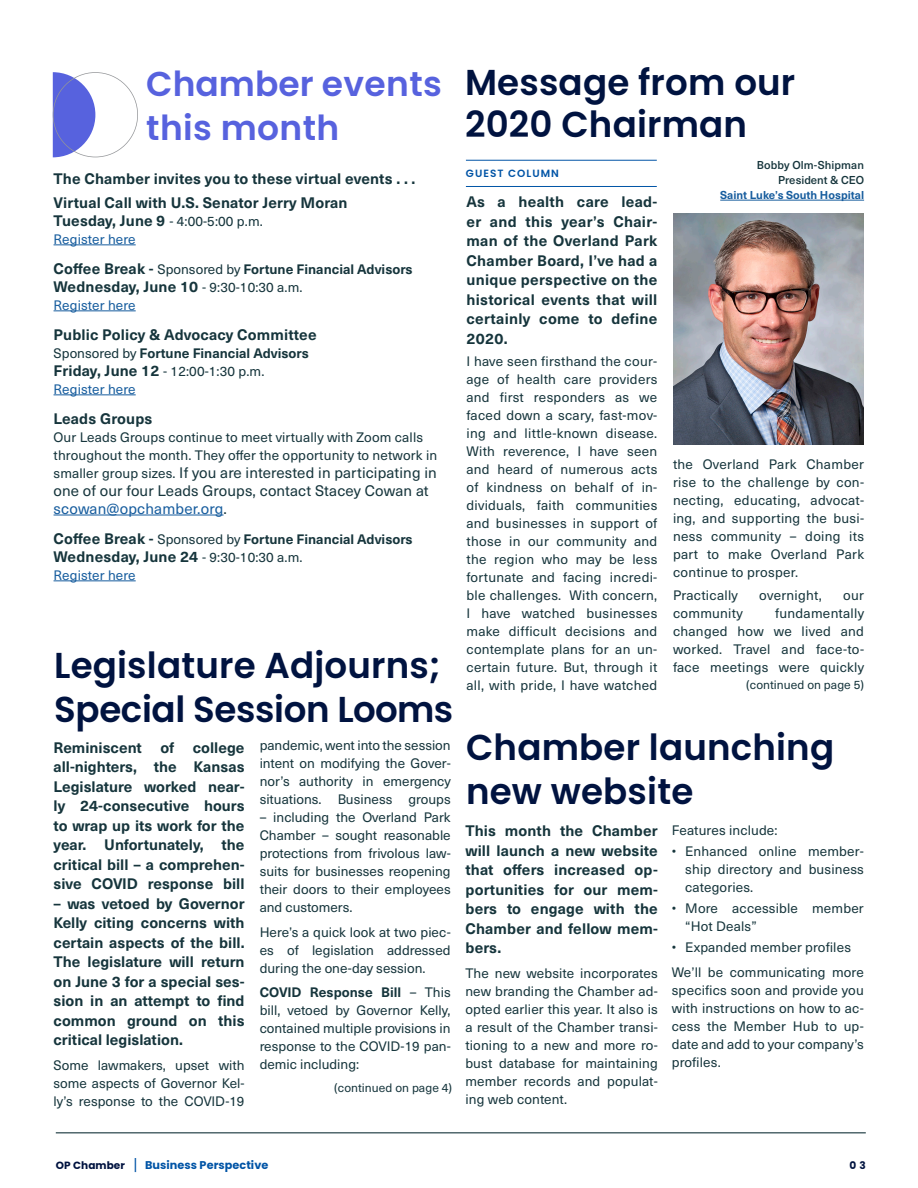
<style>
.page{position:relative;width:918px;height:1188px;background:#fff}
.page>*{position:absolute;margin:0;border:0;box-sizing:border-box;transform-origin:0 0}
.Headline{font:600 36px/43.5px "Poppins";letter-spacing:.005em;color:#001340}
.t1{font:600 34.5px/43.5px "Poppins";letter-spacing:.01em;color:#5762de}
.t2{font:700 15px/19.5px "Neue Haas Unica W1 G";letter-spacing:.01em;color:#16353c;text-align:justify}
.t3{font:15px/18px "Neue Haas Unica W1 G";letter-spacing:.01em;color:#16353c}
.t4{font:13.5px/18px "Neue Haas Unica W1 G";letter-spacing:.01em;color:#16353c;text-align:justify}
.t5{font:700 13.5px "Neue Haas Unica W1 G";color:#16353c}
.t6{font:13.5px "Neue Haas Unica W1 G";letter-spacing:.01em;color:#175d9e}
.t7{font:12px "Neue Haas Unica W1 G";letter-spacing:.005em;color:#16353c}
.t8{font:700 11.25px "Poppins";letter-spacing:.005em;color:#0154a6}
.t9{font:500 11.25px "Neue Haas Unica W1 G";letter-spacing:.01em;color:#16353c}
.t10{font:700 11.25px "Neue Haas Unica W1 G";color:#175d9e}
.t11{font:600 10.5px "Poppins";letter-spacing:.1em;color:#0154a6}
.t12{font:700 10.5px "Poppins";color:#001340}
.s1{font-weight:700;font-size:15px}
.s2{font-size:15px}
.s3{font-weight:400}
.s4{font-weight:400;font-size:13.5px}
.s5{font-size:13.5px}
.s6{color:#175d9e}
.s7{font-weight:700}
.s8{font-size:10.5px;color:#001340}
.s9{font-family:"Neue Haas Unica W1 G";font-weight:400;font-size:15px}
</style>
<div class="page">
<hr style="left:56px;top:1132px;width:810px;height:1px;background:#16353c">
<hr style="left:54px;top:245px;width:82px;height:1px;background:#175d9e">
<hr style="left:54px;top:311px;width:82px;height:1px;background:#175d9e">
<hr style="left:54px;top:395px;width:82px;height:1px;background:#175d9e">
<hr style="left:54px;top:515px;width:170px;height:1px;background:#175d9e">
<hr style="left:54px;top:581px;width:82px;height:1px;background:#175d9e">
<svg style="left:53px;top:72px;width:85px;height:85px"></svg>
<img style="left:673px;top:213px;width:191px;height:231px">
<hr style="left:466px;top:160px;width:191px;height:1px;background:#0154a6">
<hr style="left:466px;top:186px;width:191px;height:1px;background:#0154a6">
<hr style="left:720px;top:200px;width:144px;height:1px;background:#175d9e">
<p class="t1" style="left:146px;top:63px;width:297px">Chamber events this month</p>
<p class="Headline" style="left:465px;top:62px;width:332px;line-height:42px">Message from our<br>2020 Chairman</p>
<p class="t2" style="left:54px;top:167px;width:363px">The Chamber invites you to these virtual events . . .</p>
<p class="t2" style="left:54px;top:191px;width:295px">Virtual Call with U.S. Senator Jerry Moran</p>
<p class="t4" style="left:54px;top:211px;width:211px"><span class="s1">Tuesday, June 9</span> - 4:00-5:00 p.m.</p>
<p class="t6" style="left:54px;top:229px;width:84px">Register here</p>
<p class="t5" style="left:54px;top:258px;width:361px"><span class="s2">Coffee Break -</span> <span class="s3">Sponsored by</span> Fortune Financial Advisors</p>
<p class="t2" style="left:54px;top:275px;width:251px">Wednesday, June 10 <span class="s4">- 9:30-10:30 a.m.</span></p>
<p class="t6" style="left:54px;top:295px;width:84px">Register here</p>
<p class="t2" style="left:54px;top:323px;width:265px">Public Policy &amp; Advocacy Committee</p>
<p class="t5" style="left:54px;top:342px;width:257px"><span class="s3">Sponsored by</span> Fortune Financial Advisors</p>
<p class="t4" style="left:54px;top:361px;width:212px"><span class="s1">Friday, June 12</span> - 12:00-1:30 p.m.</p>
<p class="t6" style="left:54px;top:379px;width:84px">Register here</p>
<p class="t2" style="left:54px;top:407px;width:100px">Leads Groups</p>
<p class="t4" style="left:54px;top:427px;width:385px">Our Leads Groups continue to meet virtually with Zoom calls throughout the month. They offer the opportunity to network in</p>
<p class="t3" style="left:54px;top:462px;width:385px"><span class="s5">smaller group sizes.</span> If you are interested in participating in one of our four Leads Groups, contact Stacey Cowan at <span class="s6">scowan@opchamber.org</span>.</p>
<p class="t5" style="left:54px;top:528px;width:361px"><span class="s2">Coffee Break -</span> <span class="s3">Sponsored by</span> Fortune Financial Advisors</p>
<p class="t2" style="left:54px;top:545px;width:251px">Wednesday, June 24 <span class="s4">- 9:30-10:30 a.m.</span></p>
<p class="t6" style="left:54px;top:565px;width:84px">Register here</p>
<p class="Headline" style="left:54px;top:644px;width:401px">Legislature Adjourns;<br>Special Session Looms</p>
<p class="t2" style="left:54px;top:736px;width:193px">Reminiscent of college all-nighters, the Kansas Legislature worked near&shy;ly 24-consecutive hours to wrap up its work for the year. Unfortunately, the critical bill – a comprehen&shy;sive COVID response bill</p>
<p class="t2" style="left:54px;top:892px;width:193px">– was vetoed by Governor Kelly citing concerns with certain aspects of the bill.<br>The legislature will return on June 3 for a special ses&shy;sion in an attempt to find common ground on this critical legislation.</p>
<p class="t4" style="left:54px;top:1055px;width:193px">Some lawmakers, upset with some aspects of Governor Kel&shy;ly’s response to the COVID-19</p>
<p class="t4" style="left:260px;top:735px;width:193px">pandemic, went into the session intent on modifying the Gover&shy;nor’s authority in emergency situations. Business groups</p>
<p class="t4" style="left:260px;top:807px;width:193px">– including the Overland Park Chamber – sought reasonable protections from frivolous law&shy;suits for businesses reopening their doors to their employees and customers.</p>
<p class="t4" style="left:260px;top:922px;width:193px">Here’s a quick look at two piec&shy;es of legislation addressed during the one-day session.</p>
<p class="t4" style="left:260px;top:983px;width:193px"><span class="s7">COVID Response Bill</span> – This bill, vetoed by Governor Kelly, contained multiple provisions in response to the COVID-19 pan&shy;demic including:</p>
<p class="t7" style="left:334px;top:1079px;width:119px">(continued on page 4)</p>
<p class="t11" style="left:466px;top:167px;width:95px">GUEST COLUMN</p>
<p class="t2" style="left:466px;top:191px;width:192px">As a health care lead&shy;er and this year’s Chair&shy;man of the Overland Park Chamber Board, I’ve had a unique perspective on the historical events that will certainly come to define 2020.</p>
<p class="t4" style="left:466px;top:352px;width:192px">I have seen firsthand the cour&shy;age of health care providers and first responders as we faced down a scary, fast-mov&shy;ing and little-known disease.<br>With reverence, I have seen and heard of numerous acts of kindness on behalf of in&shy;dividuals, faith communities and businesses in support of those in our community and the region who may be less fortunate and facing incredi&shy;ble challenges. With concern, I have watched businesses make difficult decisions and contemplate plans for an un&shy;certain future. But, through it all, with pride, I have watched</p>
<p class="t9" style="left:757px;top:157px;width:109px">Bobby Olm-Shipman</p>
<p class="t9" style="left:778px;top:172px;width:87px">President &amp; CEO</p>
<p class="t10" style="left:720px;top:186px;width:145px">Saint Luke’s South Hospital</p>
<p class="t4" style="left:673px;top:455px;width:193px">the Overland Park Chamber rise to the challenge by con&shy;necting, educating, advocat&shy;ing, and supporting the busi&shy;ness community – doing its part to make Overland Park continue to prosper.</p>
<p class="t4" style="left:673px;top:585px;width:66px">Practically</p>
<p class="t4" style="left:759px;top:585px;width:64px">overnight,</p>
<p class="t4" style="left:843px;top:585px;width:22px">our</p>
<p class="t4" style="left:673px;top:603px;width:71px">community</p>
<p class="t4" style="left:673px;top:603px;width:193px;text-indent:102px">fundamentally changed how we lived and worked. Travel and face-to&shy;face meetings were quickly</p>
<p class="t7" style="left:746px;top:675px;width:119px">(continued on page 5)</p>
<p class="Headline" style="left:466px;top:726px;width:370px">Chamber launching new website</p>
<p class="t2" style="left:465px;top:820px;width:194px">This month the Chamber will launch a new website that offers increased op&shy;portunities for our mem&shy;bers to engage with the Chamber and fellow mem&shy;bers.</p>
<p class="t4" style="left:465px;top:963px;width:194px">The new website incorporates new branding the Chamber ad&shy;opted earlier this year. It also is a result of the Chamber transi&shy;tioning to a new and more ro&shy;bust database for maintaining member records and populat&shy;ing web content.</p>
<p class="t4" style="left:672px;top:820px;width:107px">Features include:</p>
<p class="t4" style="left:685px;top:841px;width:180px;text-indent:-14px">• Enhanced online member&shy;ship directory and business categories.</p>
<p class="t4" style="left:685px;top:898px;width:180px;text-indent:-14px">• More accessible member “Hot Deals”</p>
<p class="t4" style="left:672px;top:937px;width:181px">• Expanded member profiles</p>
<p class="t4" style="left:672px;top:962px;width:194px">We’ll be communicating more specifics soon and provide you with instructions on how to ac&shy;cess the Member Hub to up&shy;date and add to your company’s profiles.</p>
<p class="t8" style="left:56px;top:1159px;width:214px"><span class="s8">OP Chamber</span> <span class="s9">|</span> Business Perspective</p>
<p class="t12" style="left:850px;top:1160px;width:18px">0 3</p>
</div>
